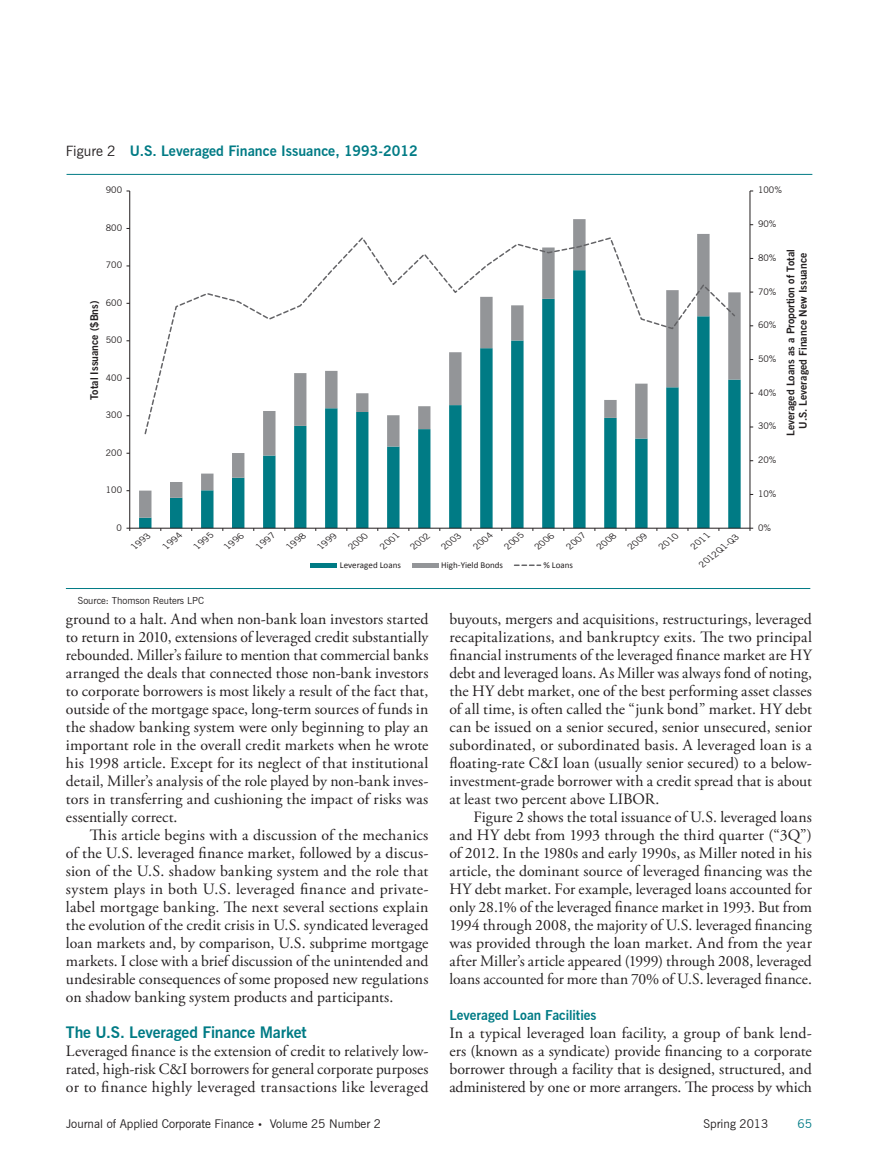
<style>
.page{position:relative;width:878px;height:1175px;background:#fff}
.page>*{position:absolute;margin:0;border:0;box-sizing:border-box;transform-origin:0 0}
.t1{font:15.75px/18px "Adobe Garamond Pro";color:#231f20;text-align:justify}
.t2{font:700 15.75px "News Gothic BT";letter-spacing:-.01em;color:#007b85}
.t3{font:700 14.25px "News Gothic BT";color:#007b85}
.t4{font:700 13.5px "News Gothic BT";color:#007b85}
.t5{font:12px "News Gothic BT";color:#231f20}
.t6{font:12px "News Gothic BT";color:#007b85}
.t7{font:700 10.5px/12.6px "News Gothic BT";color:#231f20;text-align:center}
.t8{font:9.75px "News Gothic BT";color:#231f20}
.t9{font:9px "News Gothic BT";color:#231f20}
.t10{font:9px "Calibri";color:#231f20}
.t11{font:italic 8.85px "News Gothic BT";color:#231f20}
.s1{font-weight:400;color:#231f20}
.s2{font-size:9px}
</style>
<div class="page">
<hr style="left:67px;top:174px;width:745px;height:1px;background:#007b85">
<hr style="left:66px;top:588px;width:744px;height:1px;background:#007b85">
<svg style="left:139px;top:517px;width:601px;height:11px"></svg>
<svg style="left:139px;top:219px;width:601px;height:298px"></svg>
<hr style="left:749px;top:191px;width:1px;height:337px;background:#231f20">
<hr style="left:129px;top:191px;width:1px;height:337px;background:#231f20">
<hr style="left:130px;top:528px;width:620px;height:1px;background:#231f20">
<svg style="left:143px;top:235px;width:593px;height:200px"></svg>
<hr style="left:412px;top:563px;width:26px;height:4px;background:#939598">
<hr style="left:310px;top:563px;width:26px;height:4px;background:#007b85">
<svg style="left:514px;top:564px;width:26px;height:2px"></svg>
<p class="t3" style="left:66px;top:142px;width:353px"><span class="s1">Figure 2</span> U.S. Leveraged Finance Issuance, 1993-2012</p>
<p class="t9" style="left:106px;top:185px;width:18px">900</p>
<p class="t9" style="left:106px;top:222px;width:18px">800</p>
<p class="t9" style="left:106px;top:260px;width:18px">700</p>
<p class="t9" style="left:106px;top:297px;width:18px">600</p>
<p class="t7" style="left:88px;top:400px;width:101px;rotate:-90deg">Total Issuance ($Bns)</p>
<p class="t9" style="left:106px;top:334px;width:18px">500</p>
<p class="t9" style="left:106px;top:372px;width:18px">400</p>
<p class="t9" style="left:106px;top:409px;width:18px">300</p>
<p class="t9" style="left:106px;top:447px;width:18px">200</p>
<p class="t9" style="left:106px;top:484px;width:18px">100</p>
<p class="t9" style="left:116px;top:522px;width:7px">0</p>
<p class="t11" style="left:129px;top:543px;width:23px;rotate:-39deg">1993</p>
<p class="t11" style="left:161px;top:543px;width:23px;rotate:-39deg">1994</p>
<p class="t11" style="left:192px;top:543px;width:23px;rotate:-39deg">1995</p>
<p class="t11" style="left:222px;top:543px;width:23px;rotate:-39deg">1996</p>
<p class="t11" style="left:254px;top:543px;width:23px;rotate:-39deg">1997</p>
<p class="t11" style="left:285px;top:543px;width:23px;rotate:-39deg">1998</p>
<p class="t11" style="left:316px;top:543px;width:23px;rotate:-39deg">1999</p>
<p class="t11" style="left:347px;top:543px;width:23px;rotate:-39deg">2000</p>
<p class="t11" style="left:378px;top:543px;width:23px;rotate:-39deg">2001</p>
<p class="t11" style="left:409px;top:543px;width:23px;rotate:-39deg">2002</p>
<p class="t11" style="left:440px;top:543px;width:23px;rotate:-39deg">2003</p>
<p class="t11" style="left:471px;top:543px;width:23px;rotate:-39deg">2004</p>
<p class="t11" style="left:502px;top:543px;width:23px;rotate:-39deg">2005</p>
<p class="t11" style="left:533px;top:543px;width:23px;rotate:-39deg">2006</p>
<p class="t11" style="left:565px;top:543px;width:23px;rotate:-39deg">2007</p>
<p class="t11" style="left:595px;top:543px;width:23px;rotate:-39deg">2008</p>
<p class="t11" style="left:626px;top:543px;width:23px;rotate:-39deg">2009</p>
<p class="t11" style="left:657px;top:543px;width:23px;rotate:-39deg">2010</p>
<p class="t11" style="left:689px;top:543px;width:23px;rotate:-39deg">2011</p>
<p class="t11" style="left:697px;top:561px;width:49px;rotate:-39deg">2012Q1-Q3</p>
<p class="t10" style="left:340px;top:559px;width:63px">Leveraged Loans</p>
<p class="t10" style="left:441px;top:559px;width:63px">High-Yield Bonds</p>
<p class="t10" style="left:543px;top:559px;width:31px">% Loans</p>
<p class="t8" style="left:78px;top:595px;width:127px">Source: Thomson Reuters LPC</p>
<p class="t9" style="left:758px;top:185px;width:26px">100%</p>
<p class="t9" style="left:758px;top:218px;width:20px">90%</p>
<p class="t9" style="left:758px;top:252px;width:20px">80%</p>
<p class="t9" style="left:758px;top:286px;width:20px">70%</p>
<p class="t9" style="left:758px;top:319px;width:20px">60%</p>
<p class="t9" style="left:758px;top:353px;width:20px">50%</p>
<p class="t9" style="left:758px;top:387px;width:20px">40%</p>
<p class="t9" style="left:758px;top:421px;width:20px">30%</p>
<p class="t9" style="left:758px;top:454px;width:20px">20%</p>
<p class="t7" style="left:784px;top:436px;width:188px;rotate:-90deg">Leveraged Loans as a Proportion of Total<br>U.S. Leveraged Finance New Issuance</p>
<p class="t9" style="left:758px;top:488px;width:20px">10%</p>
<p class="t9" style="left:758px;top:522px;width:15px">0%</p>
<p class="t1" style="left:66px;top:611px;width:364px">ground to a halt. And when non-bank loan investors started to return in 2010, extensions of leveraged credit substantially rebounded. Miller’s failure to mention that commercial banks arranged the deals that connected those non-bank investors to corporate borrowers is most likely a result of the fact that, outside of the mortgage space, long-term sources of funds in the shadow banking system were only beginning to play an important role in the overall credit markets when he wrote his 1998 article. Except for its neglect of that institutional detail, Miller’s analysis of the role played by non-bank inves&shy;tors in transferring and cushioning the impact of risks was essentially correct.</p>
<p class="t1" style="left:66px;top:827px;width:364px;text-indent:24px">This article begins with a discussion of the mechanics of the U.S. leveraged finance market, followed by a discus&shy;sion of the U.S. shadow banking system and the role that system plays in both U.S. leveraged finance and private&shy;label mortgage banking. The next several sections explain the evolution of the credit crisis in U.S. syndicated leveraged loan markets and, by comparison, U.S. subprime mortgage markets. I close with a brief discussion of the unintended and undesirable consequences of some proposed new regulations on shadow banking system products and participants.</p>
<p class="t2" style="left:66px;top:1023px;width:242px">The U.S. Leveraged Finance Market</p>
<p class="t1" style="left:66px;top:1043px;width:364px">Leveraged finance is the extension of credit to relatively low&shy;rated, high-risk C&amp;I borrowers for general corporate purposes or to finance highly leveraged transactions like leveraged</p>
<p class="t1" style="left:449px;top:611px;width:364px">buyouts, mergers and acquisitions, restructurings, leveraged recapitalizations, and bankruptcy exits. The two principal financial instruments of the leveraged finance market are HY debt and leveraged loans. As Miller was always fond of noting, the HY debt market, one of the best performing asset classes of all time, is often called the “junk bond” market. HY debt can be issued on a senior secured, senior unsecured, senior subordinated, or subordinated basis. A leveraged loan is a floating-rate C&amp;I loan (usually senior secured) to a below&shy;investment-grade borrower with a credit spread that is about at least two percent above LIBOR.</p>
<p class="t1" style="left:449px;top:809px;width:364px;text-indent:24px">Figure 2 shows the total issuance of U.S. leveraged loans and HY debt from 1993 through the third quarter (“3Q”) of 2012. In the 1980s and early 1990s, as Miller noted in his article, the dominant source of leveraged financing was the HY debt market. For example, leveraged loans accounted for only 28.1% of the leveraged finance market in 1993. But from 1994 through 2008, the majority of U.S. leveraged financing was provided through the loan market. And from the year after Miller’s article appeared (1999) through 2008, leveraged loans accounted for more than 70% of U.S. leveraged finance.</p>
<p class="t4" style="left:449px;top:1007px;width:149px">Leveraged Loan Facilities</p>
<p class="t1" style="left:449px;top:1025px;width:364px">In a typical leveraged loan facility, a group of bank lend&shy;ers (known as a syndicate) provide financing to a corporate borrower through a facility that is designed, structured, and administered by one or more arrangers. The process by which</p>
<p class="t5" style="left:66px;top:1116px;width:316px">Journal of Applied Corporate Finance <span class="s2">•</span> Volume 25 Number 2</p>
<p class="t5" style="left:703px;top:1116px;width:66px">Spring 2013</p>
<p class="t6" style="left:797px;top:1116px;width:16px">65</p>
</div>
